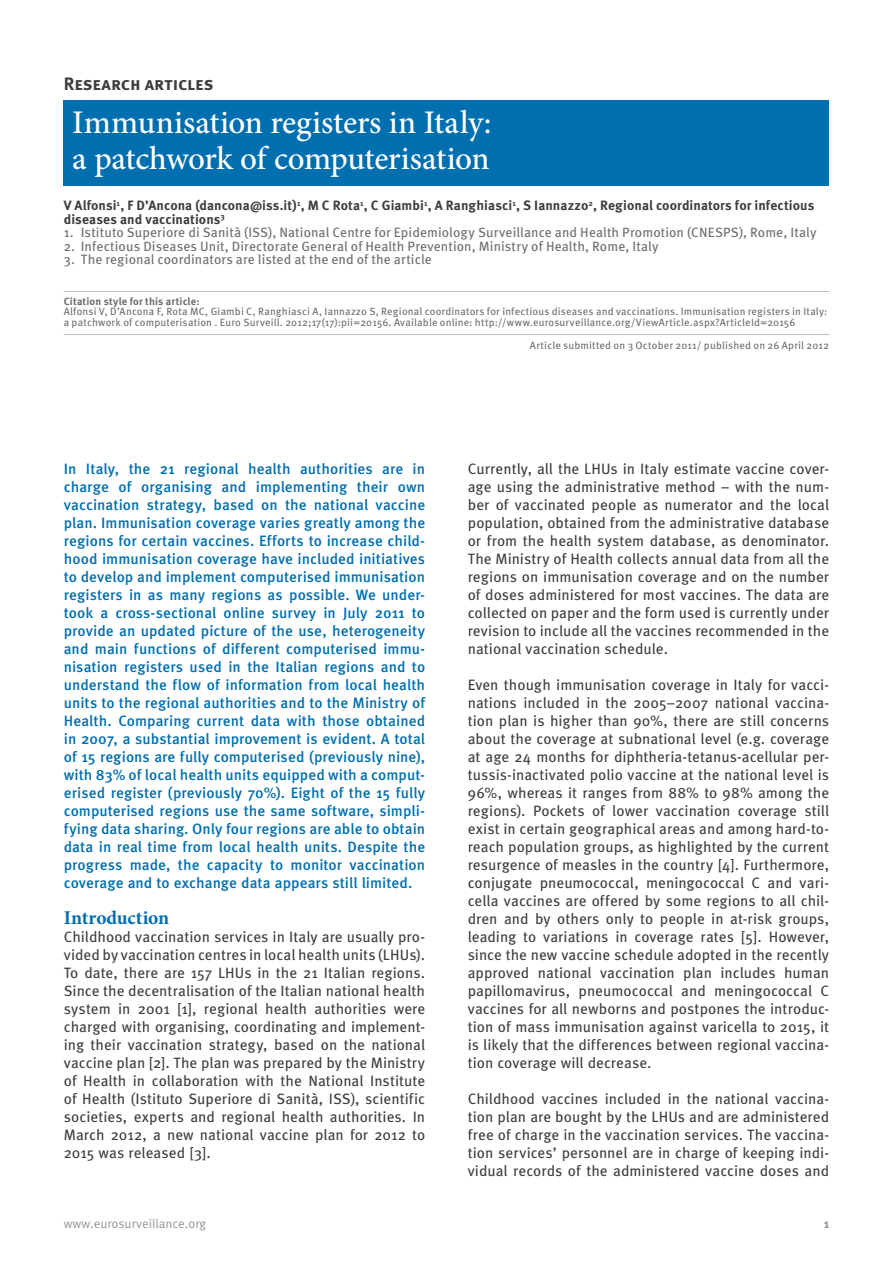
<style>
.page{position:relative;width:893px;height:1263px;background:#fff}
.page>*{position:absolute;margin:0;border:0;box-sizing:border-box;transform-origin:0 0}
.t1{font:500 33px/36px "Minion Pro";letter-spacing:-.01em;color:#fff}
.t2{font:700 19.5px "Minion Pro";letter-spacing:-.005em;color:#006faf}
.t3{font:700 18px "Meta Pro";color:#3e3e3f}
.t4{font:15px/18px "Meta Pro";color:#3e3e3f;text-align:justify}
.t5{font:500 15px/18px "Meta Pro";color:#006faf;text-align:justify}
.t6{font:13.5px "Meta Pro";letter-spacing:.005em;color:#6c6d70}
.t7{font:700 13.5px/13.5px "Meta Pro";letter-spacing:.005em;color:#3e3e3f}
.t8{font:12.75px "Meta Pro";color:#939598}
.t9{font:700 12.75px "Meta Pro";color:#939598}
.t10{font:10.5px/10.5px "Meta Pro";letter-spacing:.015em;color:#6c6d70}
.t11{font:700 10.5px "Meta Pro";letter-spacing:.015em;color:#6c6d70}
</style>
<div class="page">
<hr style="left:64px;top:291px;width:765px;height:1px;background:#bcbdc0">
<hr style="left:64px;top:334px;width:765px;height:1px;background:#bcbdc0">
<div style="left:64px;top:100px;width:765px;height:86px;background:#006faf"></div>
<p class="t3" style="left:64px;top:72px;width:151px">Research articles</p>
<h1 class="t1" style="left:72px;top:104px;width:421px">Immunisation registers in Italy: a patchwork of computerisation</h1>
<p class="t7" style="left:64px;top:199px;width:752px">V Alfonsi<sup>1</sup>, F D’Ancona (dancona@iss.it)<sup>1</sup>, M C Rota<sup>1</sup>, C Giambi<sup>1</sup>, A Ranghiasci<sup>1</sup>, S Iannazzo<sup>2</sup>, Regional coordinators for infectious diseases and vaccinations<sup>3</sup></p>
<p class="t6" style="left:64px;top:224px;width:754px">1. Istituto Superiore di Sanità (ISS), National Centre for Epidemiology Surveillance and Health Promotion (CNESPS), Rome, Italy</p>
<p class="t6" style="left:64px;top:238px;width:596px">2. Infectious Diseases Unit, Directorate General of Health Prevention, Ministry of Health, Rome, Italy</p>
<p class="t6" style="left:64px;top:251px;width:369px">3. The regional coordinators are listed at the end of the article</p>
<p class="t11" style="left:64px;top:294px;width:137px">Citation style for this article:</p>
<p class="t10" style="left:64px;top:307px;width:765px">Alfonsi V, D’Ancona F, Rota MC, Giambi C, Ranghiasci A, Iannazzo S, Regional coordinators for infectious diseases and vaccinations. Immunisation registers in Italy: a patchwork of computerisation . Euro Surveill. 2012;17(17):pii=20156. Available online: http://www.eurosurveillance.org/ViewArticle.aspx?ArticleId=20156</p>
<p class="t10" style="left:530px;top:340px;width:301px">Article submitted on 3 October 2011/ published on 26 April 2012</p>
<p class="t5" style="left:64px;top:460px;width:363px">In Italy, the 21 regional health authorities are in charge of organising and implementing their own vaccination strategy, based on the national vaccine plan. Immunisation coverage varies greatly among the regions for certain vaccines. Efforts to increase child&shy;hood immunisation coverage have included initiatives to develop and implement computerised immunisation registers in as many regions as possible. We under&shy;took a cross-sectional online survey in July 2011 to provide an updated picture of the use, heterogeneity and main functions of different computerised immu&shy;nisation registers used in the Italian regions and to understand the flow of information from local health units to the regional authorities and to the Ministry of Health. Comparing current data with those obtained in 2007, a substantial improvement is evident. A total of 15 regions are fully computerised (previously nine), with 83% of local health units equipped with a comput&shy;erised register (previously 70%). Eight of the 15 fully computerised regions use the same software, simpli&shy;fying data sharing. Only four regions are able to obtain data in real time from local health units. Despite the progress made, the capacity to monitor vaccination coverage and to exchange data appears still limited.</p>
<h2 class="t2" style="left:64px;top:904px;width:107px">Introduction</h2>
<p class="t4" style="left:64px;top:928px;width:363px">Childhood vaccination services in Italy are usually pro&shy;vided by vaccination centres in local health units (LHUs).<br>To date, there are 157 LHUs in the 21 Italian regions.<br>Since the decentralisation of the Italian national health system in 2001 [1], regional health authorities were charged with organising, coordinating and implement&shy;ing their vaccination strategy, based on the national vaccine plan [2]. The plan was prepared by the Ministry of Health in collaboration with the National Institute of Health (Istituto Superiore di Sanità, ISS), scientific societies, experts and regional health authorities. In March 2012, a new national vaccine plan for 2012 to 2015 was released [3].</p>
<p class="t4" style="left:468px;top:460px;width:363px">Currently, all the LHUs in Italy estimate vaccine cover&shy;age using the administrative method – with the num&shy;ber of vaccinated people as numerator and the local population, obtained from the administrative database or from the health system database, as denominator.<br>The Ministry of Health collects annual data from all the regions on immunisation coverage and on the number of doses administered for most vaccines. The data are collected on paper and the form used is currently under revision to include all the vaccines recommended in the national vaccination schedule.</p>
<p class="t4" style="left:468px;top:676px;width:363px">Even though immunisation coverage in Italy for vacci&shy;nations included in the 2005–2007 national vaccina&shy;tion plan is higher than 90%, there are still concerns about the coverage at subnational level (e.g. coverage at age 24 months for diphtheria-tetanus-acellular per&shy;tussis-inactivated polio vaccine at the national level is 96%, whereas it ranges from 88% to 98% among the regions). Pockets of lower vaccination coverage still exist in certain geographical areas and among hard-to&shy;reach population groups, as highlighted by the current resurgence of measles in the country [4]. Furthermore, conjugate pneumococcal, meningococcal C and vari&shy;cella vaccines are offered by some regions to all chil&shy;dren and by others only to people in at-risk groups, leading to variations in coverage rates [5]. However, since the new vaccine schedule adopted in the recently approved national vaccination plan includes human papillomavirus, pneumococcal and meningococcal C vaccines for all newborns and postpones the introduc&shy;tion of mass immunisation against varicella to 2015, it is likely that the differences between regional vaccina&shy;tion coverage will decrease.</p>
<p class="t4" style="left:468px;top:1090px;width:363px">Childhood vaccines included in the national vaccina&shy;tion plan are bought by the LHUs and are administered free of charge in the vaccination services. The vaccina&shy;tion services’ personnel are in charge of keeping indi&shy;vidual records of the administered vaccine doses and</p>
<p class="t8" style="left:64px;top:1215px;width:144px">www.eurosurveillance.org</p>
<p class="t9" style="left:824px;top:1215px;width:7px">1</p>
</div>
